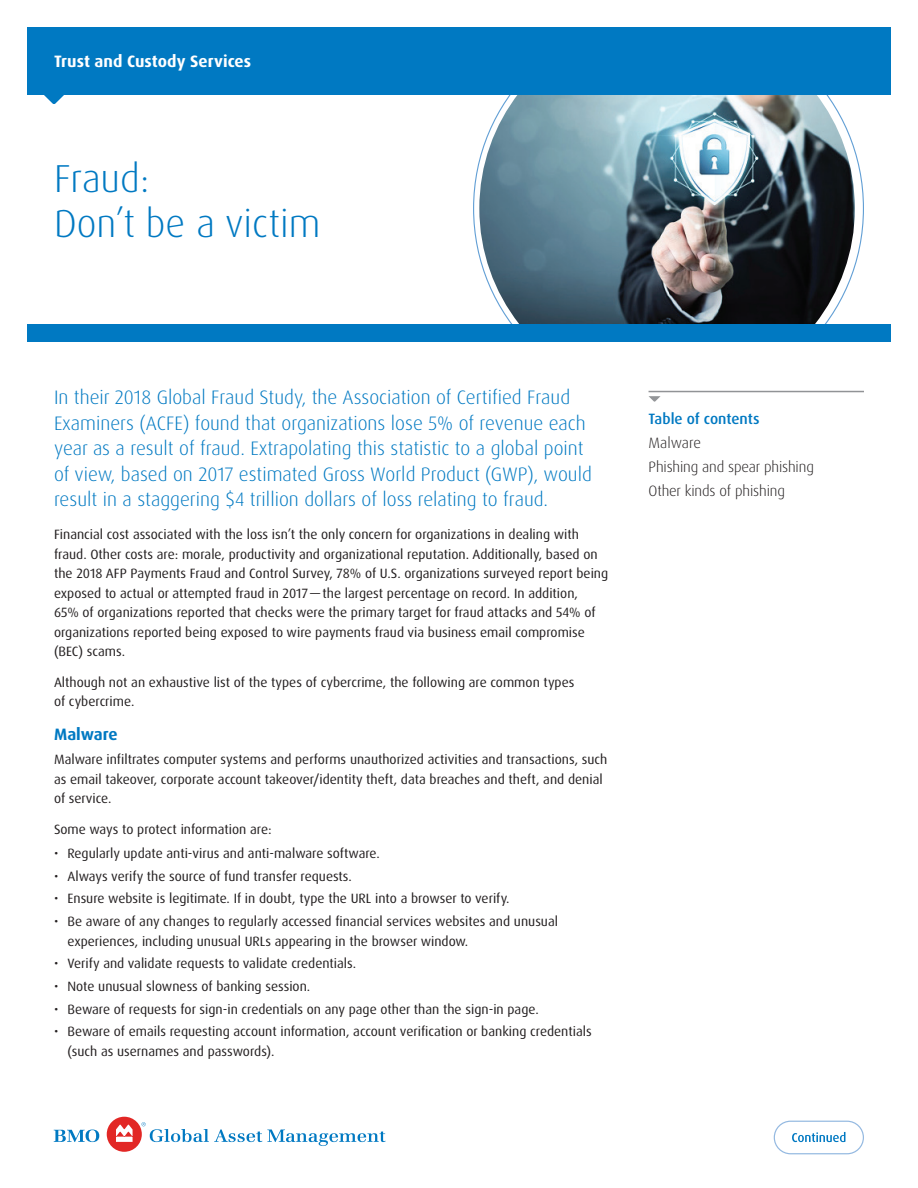
<style>
.page{position:relative;width:918px;height:1188px;background:#fff}
.page>*{position:absolute;margin:0;border:0;box-sizing:border-box;transform-origin:0 0}
.t1{font:300 39px/45px "Dax OT";color:#0079c2}
.t2{font:300 19.5px/25.5px "Dax OT";color:#0079c2}
.t3{font:700 16.5px "Dax OT";letter-spacing:.005em;color:#fff}
.t4{font:700 16.5px "Dax OT";color:#0079c2}
.t5{font:300 15px/24px "Dax OT";letter-spacing:-.01em;color:#231f20}
.t6{font:500 15px "Dax OT";letter-spacing:-.005em;color:#0079c2}
.t7{font:13.5px/19.5px "Dax OT";color:#231f20}
</style>
<div class="page">
<svg style="left:473px;top:94px;width:391px;height:173px"></svg>
<img style="left:479px;top:94px;width:376px;height:230px">
<div style="left:27px;top:27px;width:864px;height:67px;background:#0079c2"></div>
<svg style="left:54px;top:1130px;width:45px;height:12px"></svg>
<div style="left:107px;top:1117px;width:35px;height:35px;background:#e22725;border-radius:50%"></div>
<svg style="left:116px;top:1125px;width:17px;height:17px"></svg>
<svg style="left:142px;top:1122px;width:244px;height:24px"></svg>
<svg style="left:43px;top:94px;width:22px;height:10px"></svg>
<div style="left:27px;top:324px;width:864px;height:18px;background:#0079c2"></div>
<hr style="left:649px;top:391px;width:215px;height:1px;background:#919396">
<svg style="left:649px;top:396px;width:12px;height:6px"></svg>
<svg style="left:774px;top:1121px;width:90px;height:33px"></svg>
<p class="t3" style="left:54px;top:51px;width:199px">Trust and Custody Services</p>
<h1 class="t1" style="left:54px;top:156px;width:268px">Fraud:<br>Don’t be a victim</h1>
<p class="t2" style="left:54px;top:385px;width:539px">In their 2018 Global Fraud Study, the Association of Certified Fraud Examiners (ACFE) found that organizations lose 5% of revenue each year as a result of fraud. Extrapolating this statistic to a global point of view, based on 2017 estimated Gross World Product (GWP), would result in a staggering $4 trillion dollars of loss relating to fraud.</p>
<p class="t7" style="left:54px;top:525px;width:556px">Financial cost associated with the loss isn’t the only concern for organizations in dealing with fraud. Other costs are: morale, productivity and organizational reputation. Additionally, based on the 2018 AFP Payments Fraud and Control Survey, 78% of U.S. organizations surveyed report being exposed to actual or attempted fraud in 2017 — the largest percentage on record. In addition,<br>65% of organizations reported that checks were the primary target for fraud attacks and 54% of organizations reported being exposed to wire payments fraud via business email compromise (BEC) scams.</p>
<p class="t7" style="left:54px;top:673px;width:522px">Although not an exhaustive list of the types of cybercrime, the following are common types of cybercrime.</p>
<p class="t4" style="left:54px;top:724px;width:65px">Malware</p>
<p class="t7" style="left:54px;top:750px;width:555px">Malware infiltrates computer systems and performs unauthorized activities and transactions, such as email takeover, corporate account takeover/identity theft, data breaches and theft, and denial of service.</p>
<p class="t7" style="left:54px;top:820px;width:219px">Some ways to protect information are:</p>
<p class="t7" style="left:54px;top:844px;width:327px">• Regularly update anti-virus and anti-malware software.</p>
<p class="t7" style="left:54px;top:866px;width:300px">• Always verify the source of fund transfer requests.</p>
<p class="t7" style="left:54px;top:889px;width:457px">• Ensure website is legitimate. If in doubt, type the URL into a browser to verify.</p>
<p class="t7" style="left:68px;top:912px;width:492px;text-indent:-14px">• Be aware of any changes to regularly accessed financial services websites and unusual experiences, including unusual URLs appearing in the browser window.</p>
<p class="t7" style="left:54px;top:954px;width:304px">• Verify and validate requests to validate credentials.</p>
<p class="t7" style="left:54px;top:977px;width:258px">• Note unusual slowness of banking session.</p>
<p class="t7" style="left:54px;top:999px;width:486px">• Beware of requests for sign-in credentials on any page other than the sign-in page.</p>
<p class="t7" style="left:68px;top:1022px;width:526px;text-indent:-14px">• Beware of emails requesting account information, account verification or banking credentials (such as usernames and passwords).</p>
<p class="t6" style="left:649px;top:409px;width:112px">Table of contents</p>
<p class="t5" style="left:649px;top:431px;width:167px">Malware<br>Phishing and spear phishing<br>Other kinds of phishing</p>
</div>
